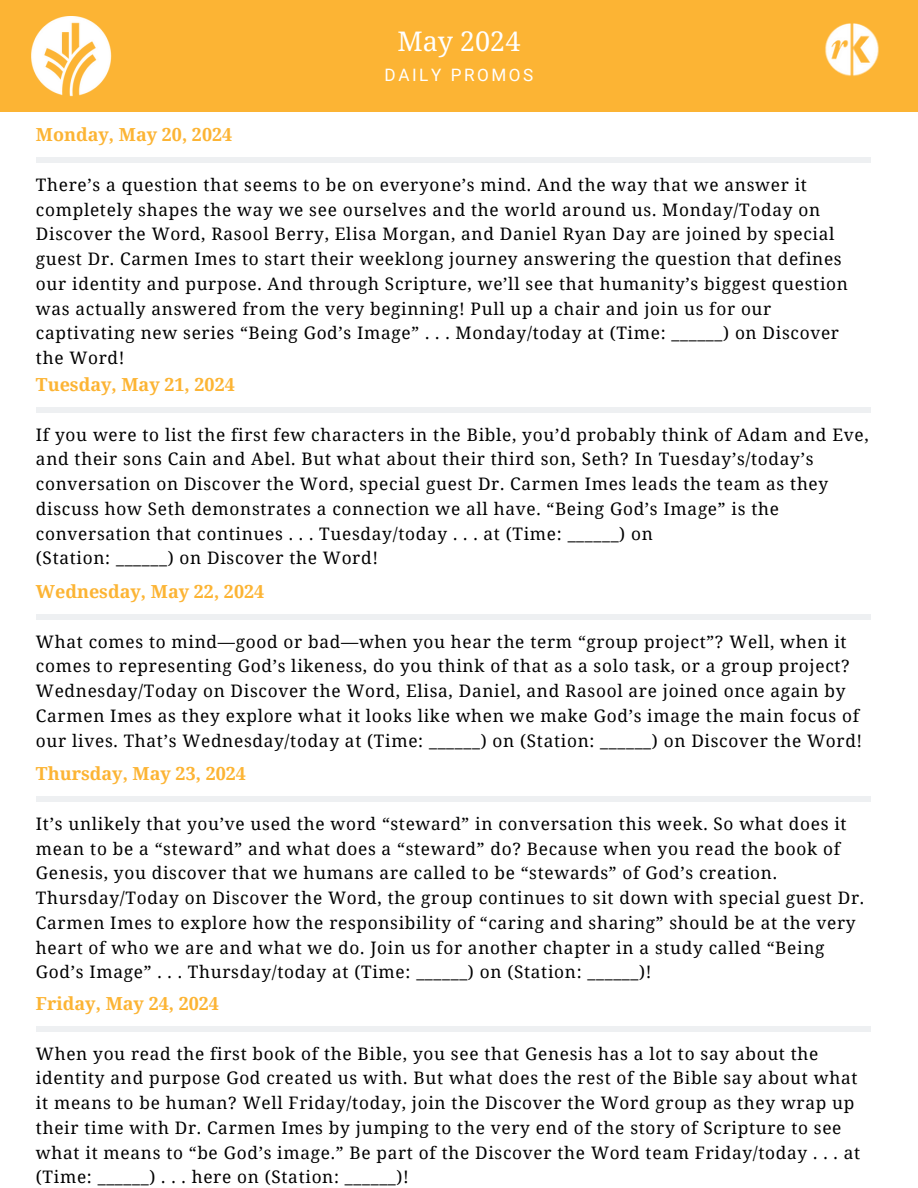
<style>
.page{position:relative;width:918px;height:1188px;background:#fff}
.page>*{position:absolute;margin:0;border:0;box-sizing:border-box;transform-origin:0 0}
.t1{font:27px "Noto Serif";color:#fff}
.t2{font:700 18px "Noto Serif";color:#fcb434}
.t3{font:17.25px/24.8px "Noto Serif";letter-spacing:.04em;color:#000}
.t4{font:17.1px "Roboto";letter-spacing:.15em;color:#fff}
</style>
<div class="page">
<div style="left:0;top:0;width:918px;height:112px;background:#fcb434"></div>
<img style="left:825px;top:23px;width:54px;height:53px">
<img style="left:31px;top:16px;width:81px;height:81px">
<hr style="left:36px;top:615px;width:834px;height:4px;background:#eef0f2">
<hr style="left:36px;top:797px;width:834px;height:4px;background:#eef0f2">
<hr style="left:36px;top:1027px;width:834px;height:4px;background:#eef0f2">
<hr style="left:36px;top:158px;width:834px;height:4px;background:#eef0f2">
<hr style="left:36px;top:408px;width:834px;height:4px;background:#eef0f2">
<h1 class="t1" style="left:397px;top:22px;width:125px">May 2024</h1>
<p class="t4" style="left:385px;top:65px;width:150px">DAILY PROMOS</p>
<h3 class="t2" style="left:36px;top:121px;width:198px">Monday, May 20, 2024</h3>
<p class="t3" style="left:36px;top:172px;width:814px">There’s a question that seems to be on everyone’s mind. And the way that we answer it completely shapes the way we see ourselves and the world around us. Monday/Today on Discover the Word, Rasool Berry, Elisa Morgan, and Daniel Ryan Day are joined by special guest Dr. Carmen Imes to start their weeklong journey answering the question that defines our identity and purpose. And through Scripture, we’ll see that humanity’s biggest question was actually answered from the very beginning! Pull up a chair and join us for our captivating new series “Being God’s Image” . . . Monday/today at (Time: ______) on Discover the Word!</p>
<h3 class="t2" style="left:36px;top:371px;width:200px">Tuesday, May 21, 2024</h3>
<p class="t3" style="left:36px;top:422px;width:834px">If you were to list the first few characters in the Bible, you’d probably think of Adam and Eve, and their sons Cain and Abel. But what about their third son, Seth? In Tuesday’s/today’s conversation on Discover the Word, special guest Dr. Carmen Imes leads the team as they discuss how Seth demonstrates a connection we all have. “Being God’s Image” is the conversation that continues . . . Tuesday/today . . . at (Time: ______) on</p>
<h3 class="t3" style="left:36px;top:545px;width:344px">(Station: ______) on Discover the Word!</h3>
<p class="t2" style="left:36px;top:578px;width:230px">Wednesday, May 22, 2024</p>
<h3 class="t3" style="left:36px;top:629px;width:828px">What comes to mind—good or bad—when you hear the term “group project”? Well, when it comes to representing God’s likeness, do you think of that as a solo task, or a group project?<br>Wednesday/Today on Discover the Word, Elisa, Daniel, and Rasool are joined once again by Carmen Imes as they explore what it looks like when we make God’s image the main focus of our lives. That’s Wednesday/today at (Time: ______) on (Station: ______) on Discover the Word!</h3>
<p class="t2" style="left:36px;top:761px;width:211px">Thursday, May 23, 2024</p>
<h3 class="t3" style="left:36px;top:811px;width:830px">It’s unlikely that you’ve used the word “steward” in conversation this week. So what does it mean to be a “steward” and what does a “steward” do? Because when you read the book of Genesis, you discover that we humans are called to be “stewards” of God’s creation.<br>Thursday/Today on Discover the Word, the group continues to sit down with special guest Dr.<br>Carmen Imes to explore how the responsibility of “caring and sharing” should be at the very heart of who we are and what we do. Join us for another chapter in a study called “Being God’s Image” . . . Thursday/today at (Time: ______) on (Station: ______)!</h3>
<p class="t2" style="left:36px;top:991px;width:185px">Friday, May 24, 2024</p>
<p class="t3" style="left:36px;top:1041px;width:826px">When you read the first book of the Bible, you see that Genesis has a lot to say about the identity and purpose God created us with. But what does the rest of the Bible say about what it means to be human? Well Friday/today, join the Discover the Word group as they wrap up their time with Dr. Carmen Imes by jumping to the very end of the story of Scripture to see what it means to “be God’s image.” Be part of the Discover the Word team Friday/today . . . at (Time: ______) . . . here on (Station: ______)!</p>
</div>
